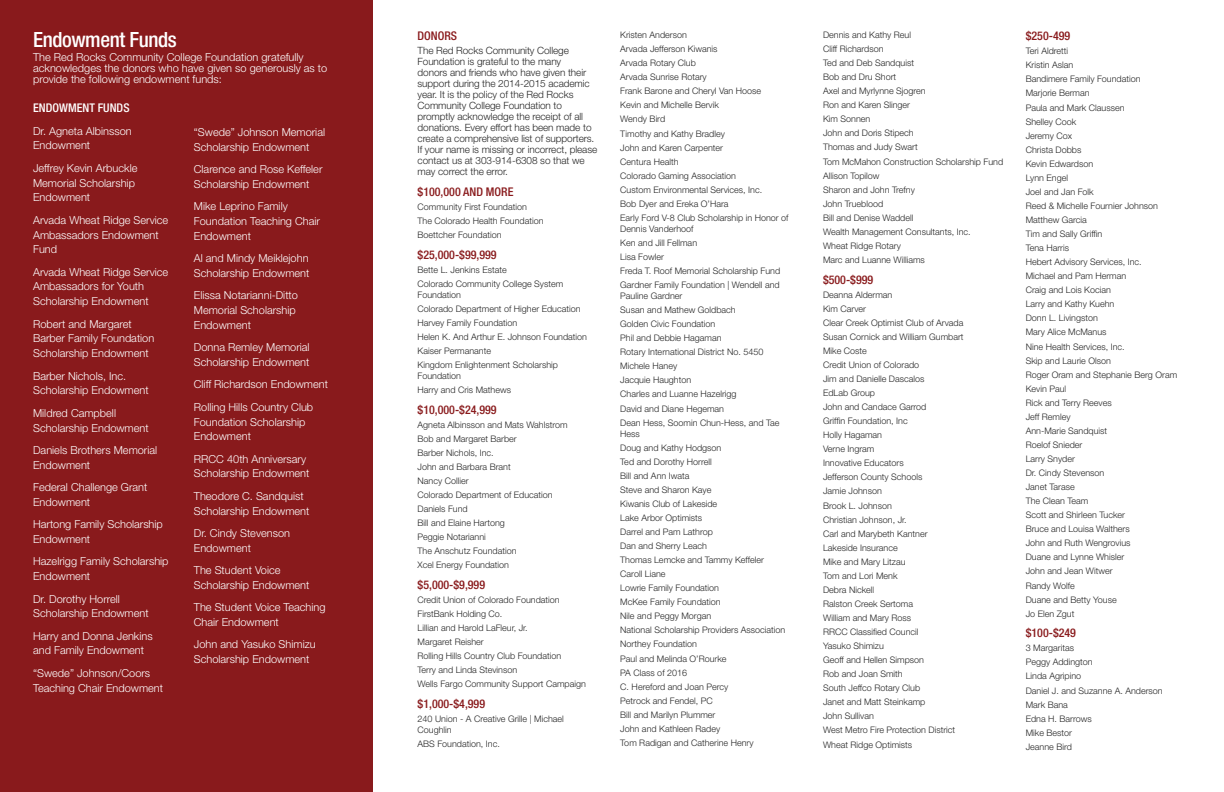
<style>
.page{position:relative;width:1224px;height:792px;background:#fff}
.page>*{position:absolute;margin:0;border:0;box-sizing:border-box;transform-origin:0 0}
.t1{font:500 condensed 21px "Helvetica Neue LT Std";letter-spacing:-.02em;color:#fff}
.t2{font:500 condensed 12px "Helvetica Neue LT Std";color:#891a1c}
.t3{font:500 condensed 12px "Helvetica Neue LT Std";color:#fff}
.t4{font:300 11px/14.8px "Helvetica Neue LT Std";color:#fff}
.t5{font:300 10px/11px "Helvetica Neue LT Std";letter-spacing:-.01em;color:#262626}
.t6{font:300 9px/14.1px "Helvetica Neue LT Std";color:#262626}
</style>
<div class="page">
<div style="left:0;top:0;width:373px;height:792px;background:#891a1c"></div>
<h1 class="t1" style="left:33px;top:27px;width:145px">Endowment Funds</h1>
<p class="t4" style="left:33px;top:51px;width:296px;line-height:11px">The Red Rocks Community College Foundation gratefully acknowledges the donors who have given so generously as to provide the following endowment funds:</p>
<h2 class="t3" style="left:33px;top:101px;width:98px">ENDOWMENT FUNDS</h2>
<p class="t4" style="left:33px;top:123px;width:100px">Dr. Agneta Albinsson<br>Endowment</p>
<p class="t4" style="left:33px;top:160px;width:106px">Jeffrey Kevin Arbuckle<br>Memorial Scholarship<br>Endowment</p>
<p class="t4" style="left:33px;top:212px;width:137px">Arvada Wheat Ridge Service<br>Ambassadors Endowment<br>Fund</p>
<p class="t4" style="left:33px;top:264px;width:137px">Arvada Wheat Ridge Service<br>Ambassadors for Youth<br>Scholarship Endowment</p>
<p class="t4" style="left:33px;top:316px;width:123px">Robert and Margaret<br>Barber Family Foundation<br>Scholarship Endowment</p>
<p class="t4" style="left:33px;top:368px;width:117px">Barber Nichols, Inc.<br>Scholarship Endowment</p>
<p class="t4" style="left:33px;top:405px;width:117px">Mildred Campbell<br>Scholarship Endowment</p>
<p class="t4" style="left:33px;top:442px;width:126px">Daniels Brothers Memorial<br>Endowment</p>
<p class="t4" style="left:33px;top:480px;width:116px">Federal Challenge Grant<br>Endowment</p>
<p class="t4" style="left:33px;top:517px;width:131px">Hartong Family Scholarship<br>Endowment</p>
<p class="t4" style="left:33px;top:554px;width:137px">Hazelrigg Family Scholarship<br>Endowment</p>
<p class="t4" style="left:33px;top:591px;width:117px">Dr. Dorothy Horrell<br>Scholarship Endowment</p>
<p class="t4" style="left:33px;top:628px;width:121px">Harry and Donna Jenkins and Family Endowment</p>
<p class="t4" style="left:33px;top:665px;width:132px">“Swede” Johnson/Coors<br>Teaching Chair Endowment</p>
<p class="t4" style="left:194px;top:124px;width:133px">“Swede” Johnson Memorial<br>Scholarship Endowment</p>
<p class="t4" style="left:194px;top:161px;width:130px">Clarence and Rose Keffeler<br>Scholarship Endowment</p>
<p class="t4" style="left:194px;top:199px;width:128px">Mike Leprino Family<br>Foundation Teaching Chair<br>Endowment</p>
<p class="t4" style="left:194px;top:251px;width:117px">Al and Mindy Meiklejohn<br>Scholarship Endowment</p>
<p class="t4" style="left:194px;top:288px;width:106px">Elissa Notarianni-Ditto<br>Memorial Scholarship<br>Endowment</p>
<p class="t4" style="left:194px;top:340px;width:117px">Donna Remley Memorial<br>Scholarship Endowment</p>
<p class="t4" style="left:194px;top:373px;width:136px;line-height:22.4px">Cliff Richardson Endowment<br>Rolling Hills Country Club</p>
<p class="t4" style="left:194px;top:414px;width:113px">Foundation Scholarship<br>Endowment</p>
<p class="t4" style="left:194px;top:451px;width:117px">RRCC 40th Anniversary<br>Scholarship Endowment</p>
<p class="t4" style="left:194px;top:488px;width:117px">Theodore C. Sandquist<br>Scholarship Endowment</p>
<p class="t4" style="left:194px;top:525px;width:98px">Dr. Cindy Stevenson<br>Endowment</p>
<p class="t4" style="left:194px;top:563px;width:117px">The Student Voice<br>Scholarship Endowment</p>
<p class="t4" style="left:194px;top:600px;width:133px">The Student Voice Teaching<br>Chair Endowment</p>
<p class="t4" style="left:194px;top:637px;width:123px">John and Yasuko Shimizu<br>Scholarship Endowment</p>
<h2 class="t2" style="left:418px;top:29px;width:41px">DONORS</h2>
<p class="t5" style="left:418px;top:45px;width:181px">The Red Rocks Community College Foundation is grateful to the many<br>donors and friends who have given their support during the 2014-2015 academic year. It is the policy of the Red Rocks Community College Foundation to promptly acknowledge the receipt of all donations. Every effort has been made to create a comprehensive list of supporters.<br>If your name is missing or incorrect, please contact us at 303-914-6308 so that we may correct the error.</p>
<h2 class="t2" style="left:418px;top:184px;width:97px">$100,000 AND MORE</h2>
<p class="t6" style="left:418px;top:199px;width:128px">Community First Foundation<br>The Colorado Health Foundation<br>Boettcher Foundation</p>
<h2 class="t2" style="left:418px;top:247px;width:81px">$25,000-$99,999</h2>
<p class="t6" style="left:418px;top:262px;width:147px">Bette L. Jenkins Estate<br>Colorado Community College System</p>
<p class="t6" style="left:418px;top:287px;width:171px">Foundation<br>Colorado Department of Higher Education<br>Harvey Family Foundation<br>Helen K. And Arthur E. Johnson Foundation<br>Kaiser Permanante<br>Kingdom Enlightenment Scholarship</p>
<p class="t6" style="left:418px;top:369px;width:95px">Foundation<br>Harry and Cris Mathews</p>
<h2 class="t2" style="left:418px;top:402px;width:81px">$10,000-$24,999</h2>
<p class="t6" style="left:418px;top:417px;width:152px">Agneta Albinsson and Mats Wahlstrom<br>Bob and Margaret Barber<br>Barber Nichols, Inc.<br>John and Barbara Brant<br>Nancy Collier<br>Colorado Department of Education<br>Daniels Fund<br>Bill and Elaine Hartong<br>Peggie Notarianni<br>The Anschutz Foundation<br>Xcel Energy Foundation</p>
<h2 class="t2" style="left:418px;top:577px;width:69px">$5,000-$9,999</h2>
<p class="t6" style="left:418px;top:592px;width:170px">Credit Union of Colorado Foundation<br>FirstBank Holding Co.<br>Lillian and Harold LaFleur, Jr.<br>Margaret Reisher<br>Rolling Hills Country Club Foundation<br>Terry and Linda Stevinson<br>Wells Fargo Community Support Campaign</p>
<h2 class="t2" style="left:418px;top:696px;width:69px">$1,000-$4,999</h2>
<p class="t6" style="left:418px;top:713px;width:148px;line-height:11px">240 Union - A Creative Grille | Michael<br>Coughlin</p>
<p class="t6" style="left:418px;top:737px;width:84px">ABS Foundation, Inc.</p>
<p class="t6" style="left:620px;top:28px;width:170px">Kristen Anderson<br>Arvada Jefferson Kiwanis<br>Arvada Rotary Club<br>Arvada Sunrise Rotary<br>Frank Barone and Cheryl Van Hoose<br>Kevin and Michelle Bervik<br>Wendy Bird<br>Timothy and Kathy Bradley<br>John and Karen Carpenter<br>Centura Health<br>Colorado Gaming Association<br>Custom Environmental Services, Inc.<br>Bob Dyer and Ereka O’Hara<br>Early Ford V-8 Club Scholarship in Honor of</p>
<p class="t6" style="left:620px;top:221px;width:161px">Dennis Vanderhoof<br>Ken and Jill Fellman<br>Lisa Fowler<br>Freda T. Roof Memorial Scholarship Fund<br>Gardner Family Foundation | Wendell and</p>
<p class="t6" style="left:620px;top:289px;width:161px">Pauline Gardner<br>Susan and Mathew Goldbach<br>Golden Civic Foundation<br>Phil and Debbie Hagaman<br>Rotary International District No. 5450<br>Michele Haney<br>Jacquie Haughton<br>Charles and Luanne Hazelrigg<br>David and Diane Hegeman<br>Dean Hess, Soomin Chun-Hess, and Tae</p>
<p class="t6" style="left:620px;top:426px;width:167px">Hess<br>Doug and Kathy Hodgson<br>Ted and Dorothy Horrell<br>Bill and Ann Iwata<br>Steve and Sharon Kaye<br>Kiwanis Club of Lakeside<br>Lake Arbor Optimists<br>Darrel and Pam Lathrop<br>Dan and Sherry Leach<br>Thomas Lemcke and Tammy Keffeler<br>Caroll Liane<br>Lowrie Family Foundation<br>McKee Family Foundation<br>Nile and Peggy Morgan<br>National Scholarship Providers Association<br>Northey Foundation<br>Paul and Melinda O’Rourke<br>PA Class of 2016<br>C. Hereford and Joan Percy<br>Petrock and Fendel, PC<br>Bill and Marilyn Plummer<br>John and Kathleen Radey<br>Tom Radigan and Catherine Henry</p>
<p class="t6" style="left:823px;top:28px;width:182px">Dennis and Kathy Reul<br>Cliff Richardson<br>Ted and Deb Sandquist<br>Bob and Dru Short<br>Axel and Myrlynne Sjogren<br>Ron and Karen Slinger<br>Kim Sonnen<br>John and Doris Stipech<br>Thomas and Judy Swart<br>Tom McMahon Construction Scholarship Fund<br>Allison Topilow<br>Sharon and John Trefny<br>John Trueblood<br>Bill and Denise Waddell<br>Wealth Management Consultants, Inc.<br>Wheat Ridge Rotary<br>Marc and Luanne Williams</p>
<h2 class="t2" style="left:823px;top:272px;width:52px">$500-$999</h2>
<p class="t6" style="left:823px;top:287px;width:142px">Deanna Alderman<br>Kim Carver<br>Clear Creek Optimist Club of Arvada<br>Susan Cornick and William Gumbart<br>Mike Coste<br>Credit Union of Colorado<br>Jim and Danielle Dascalos<br>EdLab Group<br>John and Candace Garrod<br>Griffin Foundation, Inc<br>Holly Hagaman<br>Verne Ingram<br>Innovative Educators<br>Jefferson County Schools<br>Jamie Johnson<br>Brook L. Johnson<br>Christian Johnson, Jr.<br>Carl and Marybeth Kantner<br>Lakeside Insurance<br>Mike and Mary Litzau<br>Tom and Lori Menk<br>Debra Nickell<br>Ralston Creek Sertoma<br>William and Mary Ross<br>RRCC Classified Council<br>Yasuko Shimizu<br>Geoff and Hellen Simpson<br>Rob and Joan Smith<br>South Jeffco Rotary Club<br>Janet and Matt Steinkamp<br>John Sullivan<br>West Metro Fire Protection District<br>Wheat Ridge Optimists</p>
<h2 class="t2" style="left:1026px;top:29px;width:46px">$250-499</h2>
<p class="t6" style="left:1026px;top:44px;width:153px">Teri Aldretti<br>Kristin Aslan<br>Bandimere Family Foundation<br>Marjorie Berman<br>Paula and Mark Claussen<br>Shelley Cook<br>Jeremy Cox<br>Christa Dobbs<br>Kevin Edwardson<br>Lynn Engel<br>Joel and Jan Folk<br>Reed &amp; Michelle Fournier Johnson<br>Matthew Garcia<br>Tim and Sally Griffin<br>Tena Harris<br>Hebert Advisory Services, Inc.<br>Michael and Pam Herman<br>Craig and Lois Kocian<br>Larry and Kathy Kuehn<br>Donn L. Livingston<br>Mary Alice McManus<br>Nine Health Services, Inc.<br>Skip and Laurie Olson<br>Roger Oram and Stephanie Berg Oram<br>Kevin Paul<br>Rick and Terry Reeves<br>Jeff Remley<br>Ann-Marie Sandquist<br>Roelof Snieder<br>Larry Snyder<br>Dr. Cindy Stevenson<br>Janet Tarase<br>The Clean Team<br>Scott and Shirleen Tucker<br>Bruce and Louisa Walthers<br>John and Ruth Wengrovius<br>Duane and Lynne Whisler<br>John and Jean Witwer<br>Randy Wolfe<br>Duane and Betty Youse<br>Jo Elen Zgut</p>
<h2 class="t2" style="left:1026px;top:626px;width:52px">$100-$249</h2>
<p class="t6" style="left:1026px;top:641px;width:139px">3 Margaritas<br>Peggy Addington<br>Linda Agripino<br>Daniel J. and Suzanne A. Anderson<br>Mark Bana<br>Edna H. Barrows<br>Mike Bestor<br>Jeanne Bird</p>
</div>
